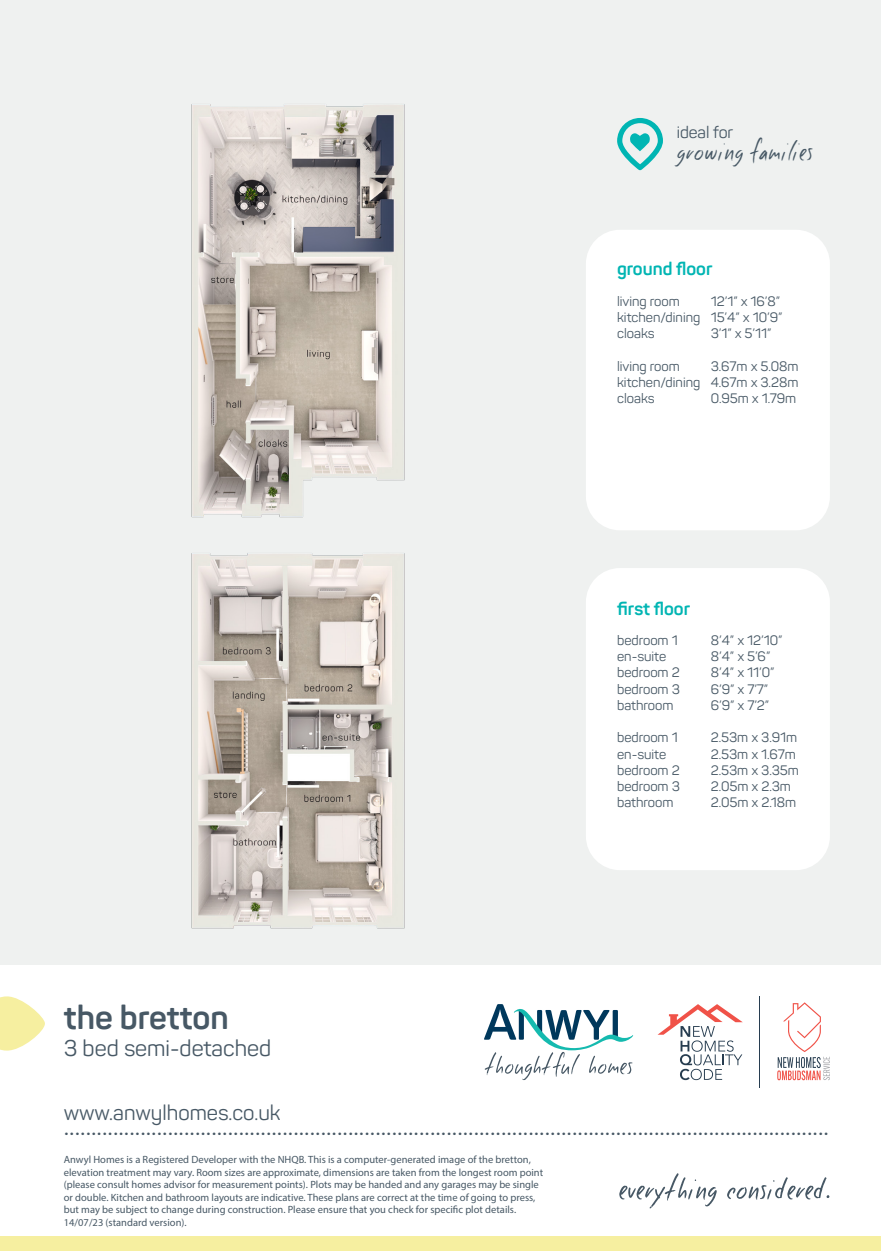
<style>
.page{position:relative;width:881px;height:1251px;background:#fff}
.page>*{position:absolute;margin:0;border:0;box-sizing:border-box;transform-origin:0 0}
.t1{font:700 33px "Panton";color:#475865}
.t2{font:27px "Good Foot";color:#475865}
.t3{font:22.5px "Panton";color:#475865}
.t4{font:21px "Varela Round";color:#475865}
.t5{font:21px "Panton";color:#475865}
.t6{font:700 18px "Panton";color:#00b5b3}
.t7{font:16.5px "Panton";color:#475865}
.t8{font:13.5px "Panton";color:#475865}
.t9{font:10.5px/12.6px "Myriad Pro";color:#475865}
</style>
<div class="page">
<div style="left:0;top:0;width:880px;height:1250px;background:#eff1f0"></div>
<div style="left:0;top:965px;width:880px;height:285px;background:#fff"></div>
<div style="left:585px;top:230px;width:244px;height:300px;background:#fff;border-radius:34px"></div>
<svg style="left:777px;top:1002px;width:52px;height:77px"></svg>
<svg style="left:657px;top:1004px;width:85px;height:75px"></svg>
<hr style="left:759px;top:996px;width:1px;height:91px;background:#273d50">
<svg style="left:484px;top:1004px;width:149px;height:75px"></svg>
<svg style="left:619px;top:1173px;width:97px;height:35px"></svg>
<svg style="left:727px;top:1177px;width:102px;height:22px"></svg>
<div style="left:585px;top:568px;width:244px;height:302px;background:#fff;border-radius:34px"></div>
<div style="left:0;top:1236px;width:880px;height:14px;background:#f6efa0"></div>
<svg style="left:617px;top:118px;width:45px;height:52px"></svg>
<svg style="left:0;top:996px;width:45px;height:54px"></svg>
<img style="left:191px;top:104px;width:214px;height:414px">
<img style="left:191px;top:553px;width:214px;height:376px">
<p class="t7" style="left:676px;top:122px;width:58px">ideal for</p>
<p class="t2" style="left:676px;top:134px;width:138px">growing families</p>
<p class="t6" style="left:617px;top:258px;width:97px">ground floor</p>
<p class="t8" style="left:617px;top:293px;width:64px">living room</p>
<p class="t8" style="left:710px;top:293px;width:71px">12’1” x 16’8”</p>
<p class="t8" style="left:617px;top:309px;width:167px">kitchen/dining 15’4” x 10’9”</p>
<p class="t8" style="left:617px;top:325px;width:39px">cloaks</p>
<p class="t8" style="left:710px;top:325px;width:62px">3’1” x 5’11”</p>
<p class="t8" style="left:617px;top:357px;width:64px">living room</p>
<p class="t8" style="left:710px;top:357px;width:89px">3.67m x 5.08m</p>
<p class="t8" style="left:617px;top:374px;width:183px">kitchen/dining 4.67m x 3.28m</p>
<p class="t8" style="left:617px;top:390px;width:39px">cloaks</p>
<p class="t8" style="left:710px;top:390px;width:87px">0.95m x 1.79m</p>
<p class="t6" style="left:617px;top:597px;width:74px">first floor</p>
<p class="t1" style="left:64px;top:996px;width:166px">the bretton</p>
<p class="t3" style="left:64px;top:1034px;width:209px">3 bed semi-detached</p>
<p class="t8" style="left:617px;top:632px;width:62px">bedroom 1</p>
<p class="t8" style="left:710px;top:632px;width:73px">8’4” x 12’10”</p>
<p class="t8" style="left:617px;top:648px;width:51px">en-suite</p>
<p class="t8" style="left:710px;top:648px;width:61px">8’4” x 5’6”</p>
<p class="t8" style="left:617px;top:664px;width:64px">bedroom 2</p>
<p class="t8" style="left:710px;top:664px;width:65px">8’4” x 11’0”</p>
<p class="t8" style="left:617px;top:680px;width:64px">bedroom 3</p>
<p class="t8" style="left:710px;top:680px;width:59px">6’9” x 7’7”</p>
<p class="t8" style="left:617px;top:696px;width:58px">bathroom</p>
<p class="t8" style="left:710px;top:696px;width:60px">6’9” x 7’2”</p>
<p class="t8" style="left:617px;top:729px;width:62px">bedroom 1</p>
<p class="t8" style="left:710px;top:729px;width:88px">2.53m x 3.91m</p>
<p class="t8" style="left:617px;top:745px;width:51px">en-suite</p>
<p class="t8" style="left:710px;top:745px;width:87px">2.53m x 1.67m</p>
<p class="t8" style="left:617px;top:761px;width:64px">bedroom 2</p>
<p class="t8" style="left:710px;top:761px;width:89px">2.53m x 3.35m</p>
<p class="t8" style="left:617px;top:777px;width:64px">bedroom 3</p>
<p class="t8" style="left:710px;top:777px;width:82px">2.05m x 2.3m</p>
<p class="t8" style="left:617px;top:794px;width:58px">bathroom</p>
<p class="t8" style="left:710px;top:794px;width:87px">2.05m x 2.18m</p>
<p class="t5" style="left:64px;top:1099px;width:218px">www.anwylhomes.co.uk</p>
<p class="t4" style="left:64px;top:1115px;width:766px">............................................................................................................................................</p>
<p class="t9" style="left:64px;top:1152px;width:480px">Anwyl Homes is a Registered Developer with the NHQB. This is a computer-generated image of the bretton, elevation treatment may vary. Room sizes are approximate, dimensions are taken from the longest room point (please consult homes advisor for measurement points). Plots may be handed and any garages may be single or double. Kitchen and bathroom layouts are indicative. These plans are correct at the time of going to press, but may be subject to change during construction. Please ensure that you check for specific plot details.<br>14/07/23 (standard version).</p>
</div>
